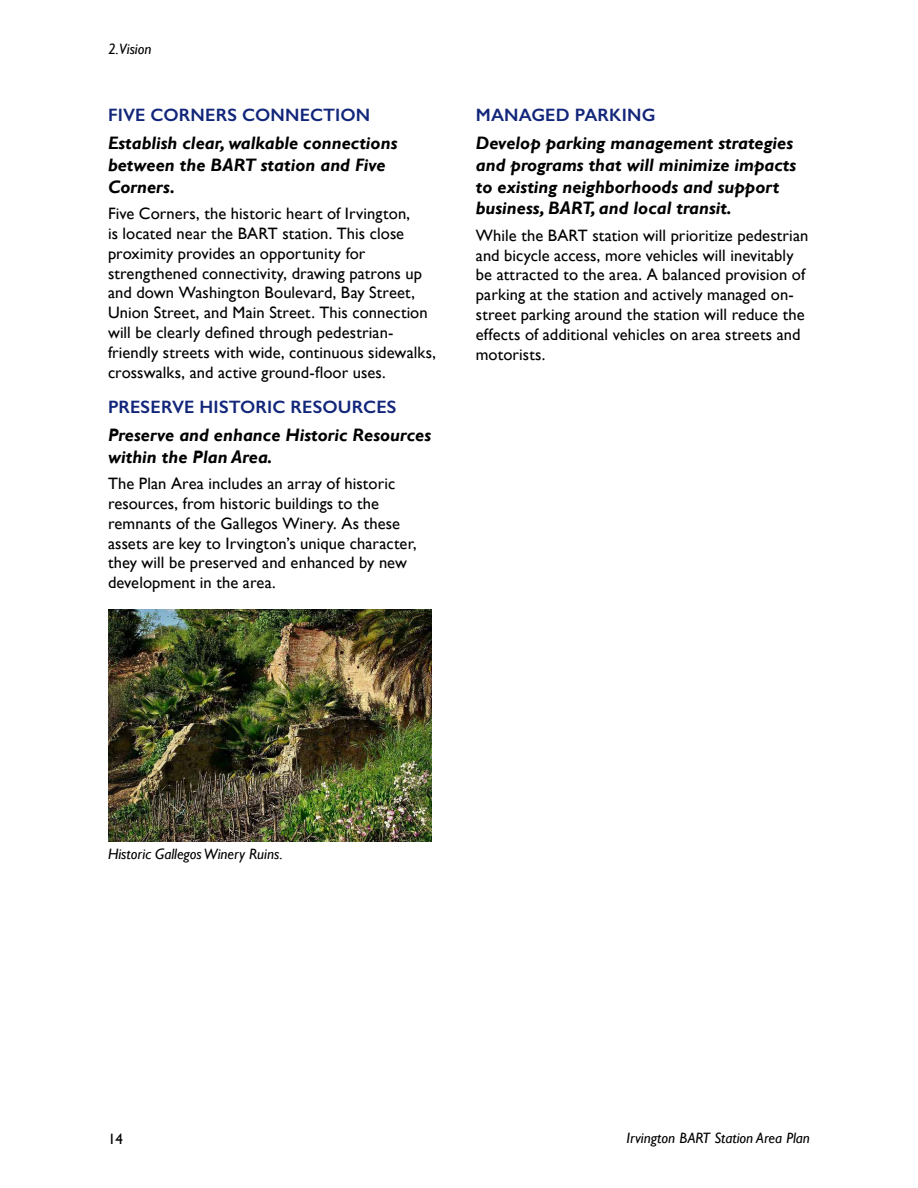
<style>
.page{position:relative;width:918px;height:1188px;background:#fff}
.page>*{position:absolute;margin:0;border:0;box-sizing:border-box;transform-origin:0 0}
.t1{font:italic 700 18px/21.6px "Gill Sans";color:#000}
.t2{font:600 18px "Gill Sans";letter-spacing:.01em;color:#12267a}
.t3{font:16.5px/19.8px "Gill Sans";letter-spacing:.005em;color:#000}
.t4{font:italic 15px "Gill Sans";color:#000}
.t5{font:15px "Gill Sans";color:#000}
</style>
<div class="page">
<img style="left:108px;top:610px;width:324px;height:231px">
<p class="t4" style="left:108px;top:40px;width:45px">2.Vision</p>
<p class="t2" style="left:108px;top:104px;width:264px">FIVE CORNERS CONNECTION</p>
<p class="t1" style="left:108px;top:133px;width:291px">Establish clear, walkable connections between the BART station and Five<br>Corners.</p>
<p class="t3" style="left:108px;top:204px;width:330px">Five Corners, the historic heart of Irvington,<br>is located near the BART station. This close proximity provides an opportunity for strengthened connectivity, drawing patrons up and down Washington Boulevard, Bay Street, Union Street, and Main Street. This connection will be clearly defined through pedestrian&shy;friendly streets with wide, continuous sidewalks, crosswalks, and active ground-floor uses.</p>
<p class="t2" style="left:108px;top:396px;width:290px">PRESERVE HISTORIC RESOURCES</p>
<p class="t1" style="left:108px;top:425px;width:325px">Preserve and enhance Historic Resources within the Plan Area.</p>
<p class="t3" style="left:108px;top:474px;width:310px">The Plan Area includes an array of historic resources, from historic buildings to the remnants of the Gallegos Winery. As these assets are key to Irvington’s unique character, they will be preserved and enhanced by new development in the area.</p>
<p class="t2" style="left:476px;top:104px;width:181px">MANAGED PARKING</p>
<p class="t1" style="left:476px;top:133px;width:322px">Develop parking management strategies and programs that will minimize impacts to existing neighborhoods and support business, BART, and local transit.</p>
<p class="t3" style="left:476px;top:226px;width:334px">While the BART station will prioritize pedestrian and bicycle access, more vehicles will inevitably be attracted to the area. A balanced provision of parking at the station and actively managed on&shy;street parking around the station will reduce the effects of additional vehicles on area streets and motorists.</p>
<p class="t4" style="left:108px;top:845px;width:176px">Historic Gallegos Winery Ruins.</p>
<p class="t5" style="left:108px;top:1131px;width:16px">14</p>
<p class="t4" style="left:627px;top:1129px;width:185px">Irvington BART Station Area Plan</p>
</div>
